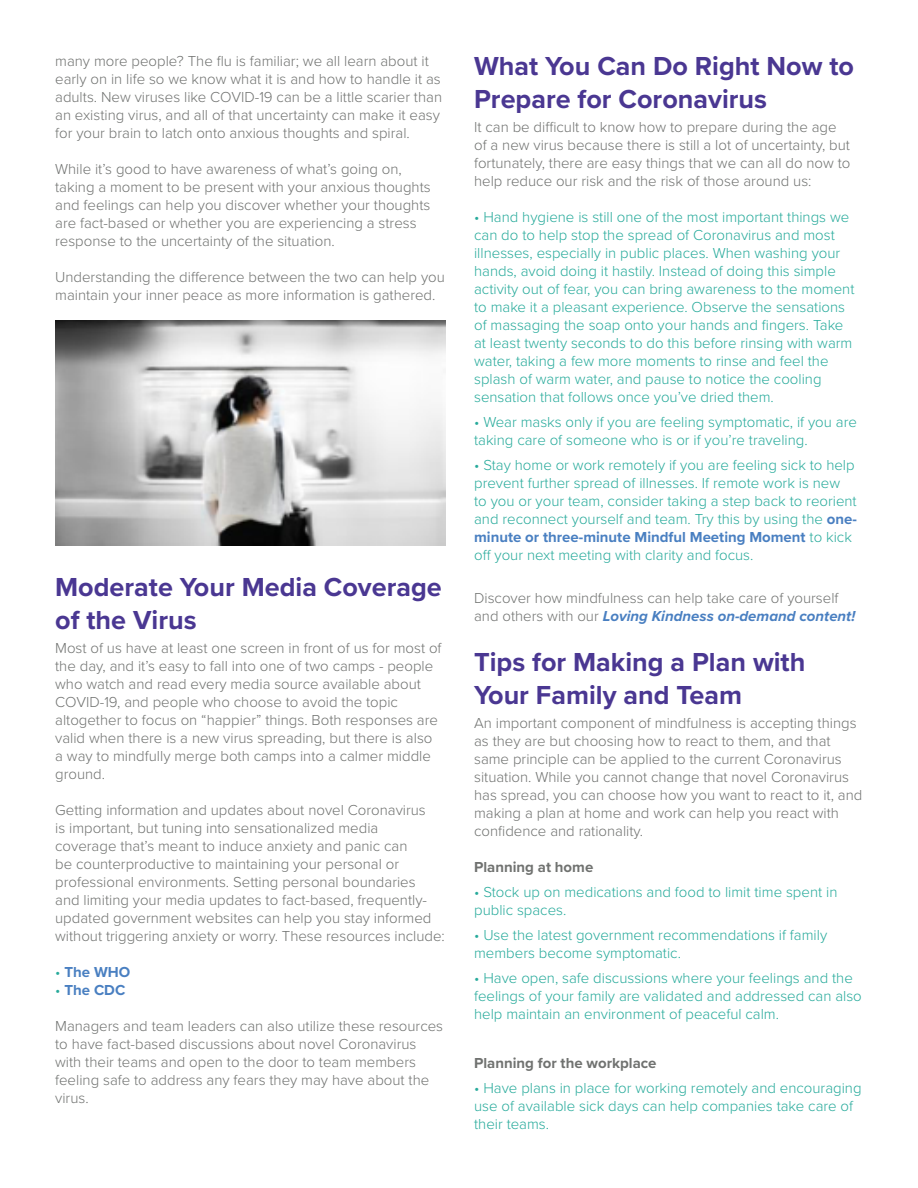
<style>
.page{position:relative;width:918px;height:1188px;background:#fff}
.page>*{position:absolute;margin:0;border:0;box-sizing:border-box;transform-origin:0 0}
.t1{font:700 27px/32.4px "Proxima Nova";color:#4a3792}
.t2{font:300 15px/18px "Proxima Nova";color:#707270}
.t3{font:300 15px/18px "Proxima Nova";color:#27aa9b}
.t4{font:700 15px "Proxima Nova";color:#707270}
.t5{font:700 15px "Proxima Nova";color:#497fc1}
.s1{font-weight:300;color:#27aa9b}
.s2{font-weight:700;color:#497fc1}
.s3{font-weight:700;font-style:italic;color:#497fc1}
</style>
<div class="page">
<img style="left:55px;top:321px;width:390px;height:225px">
<p class="t2" style="left:55px;top:51px;width:388px">many more people? The flu is familiar; we all learn about it early on in life so we know what it is and how to handle it as adults. New viruses like COVID-19 can be a little scarier than an existing virus, and all of that uncertainty can make it easy for your brain to latch onto anxious thoughts and spiral.</p>
<p class="t2" style="left:55px;top:159px;width:377px">While it’s good to have awareness of what’s going on, taking a moment to be present with your anxious thoughts and feelings can help you discover whether your thoughts are fact-based or whether you are experiencing a stress response to the uncertainty of the situation.</p>
<p class="t2" style="left:55px;top:267px;width:391px">Understanding the difference between the two can help you maintain your inner peace as more information is gathered.</p>
<p class="t1" style="left:55px;top:570px;width:388px">Moderate Your Media Coverage of the Virus</p>
<p class="t2" style="left:55px;top:639px;width:388px">Most of us have at least one screen in front of us for most of the day, and it’s easy to fall into one of two camps - people who watch and read every media source available about COVID-19, and people who choose to avoid the topic altogether to focus on “happier” things. Both responses are valid when there is a new virus spreading, but there is also a way to mindfully merge both camps into a calmer middle ground.</p>
<p class="t2" style="left:55px;top:801px;width:391px">Getting information and updates about novel Coronavirus<br>is important, but tuning into sensationalized media<br>coverage that’s meant to induce anxiety and panic can<br>be counterproductive to maintaining your personal or professional environments. Setting personal boundaries<br>and limiting your media updates to fact-based, frequently&shy;updated government websites can help you stay informed without triggering anxiety or worry. These resources include:</p>
<p class="t5" style="left:55px;top:961px;width:77px"><span class="s1">•</span> The WHO</p>
<p class="t5" style="left:55px;top:979px;width:72px"><span class="s1">•</span> The CDC</p>
<p class="t2" style="left:55px;top:1017px;width:390px">Managers and team leaders can also utilize these resources to have fact-based discussions about novel Coronavirus with their teams and open to the door to team members feeling safe to address any fears they may have about the virus.</p>
<p class="t1" style="left:474px;top:50px;width:381px">What You Can Do Right Now to<br>Prepare for Coronavirus</p>
<p class="t2" style="left:474px;top:118px;width:378px">It can be difficult to know how to prepare during the age of a new virus because there is still a lot of uncertainty, but fortunately, there are easy things that we can all do now to help reduce our risk and the risk of those around us:</p>
<p class="t3" style="left:474px;top:208px;width:382px">• Hand hygiene is still one of the most important things we can do to help stop the spread of Coronavirus and most illnesses, especially in public places. When washing your hands, avoid doing it hastily. Instead of doing this simple activity out of fear, you can bring awareness to the moment to make it a pleasant experience. Observe the sensations of massaging the soap onto your hands and fingers. Take at least twenty seconds to do this before rinsing with warm water, taking a few more moments to rinse and feel the splash of warm water, and pause to notice the cooling sensation that follows once you’ve dried them.</p>
<p class="t3" style="left:474px;top:412px;width:384px">• Wear masks only if you are feeling symptomatic, if you are taking care of someone who is or if you’re traveling.</p>
<p class="t3" style="left:474px;top:455px;width:384px">• Stay home or work remotely if you are feeling sick to help prevent further spread of illnesses. If remote work is new<br>to you or your team, consider taking a step back to reorient and reconnect yourself and team. Try this by using the <span class="s2">one&shy;minute or three-minute Mindful Meeting Moment</span> to kick off your next meeting with clarity and focus.</p>
<p class="t2" style="left:474px;top:588px;width:383px">Discover how mindfulness can help take care of yourself and others with our <span class="s3">Loving Kindness on-demand content!</span></p>
<p class="t1" style="left:474px;top:645px;width:333px">Tips for Making a Plan with<br>Your Family and Team</p>
<p class="t2" style="left:474px;top:713px;width:390px">An important component of mindfulness is accepting things as they are but choosing how to react to them, and that same principle can be applied to the current Coronavirus situation. While you cannot change that novel Coronavirus has spread, you can choose how you want to react to it, and making a plan at home and work can help you react with confidence and rationality.</p>
<p class="t4" style="left:474px;top:856px;width:121px">Planning at home</p>
<p class="t3" style="left:474px;top:882px;width:365px">• Stock up on medications and food to limit time spent in public spaces.</p>
<p class="t3" style="left:474px;top:925px;width:355px">• Use the latest government recommendations if family members become symptomatic.</p>
<p class="t3" style="left:474px;top:968px;width:389px">• Have open, safe discussions where your feelings and the feelings of your family are validated and addressed can also help maintain an environment of peaceful calm.</p>
<p class="t4" style="left:474px;top:1052px;width:184px">Planning for the workplace</p>
<p class="t3" style="left:474px;top:1078px;width:389px">• Have plans in place for working remotely and encouraging use of available sick days can help companies take care of their teams.</p>
</div>
